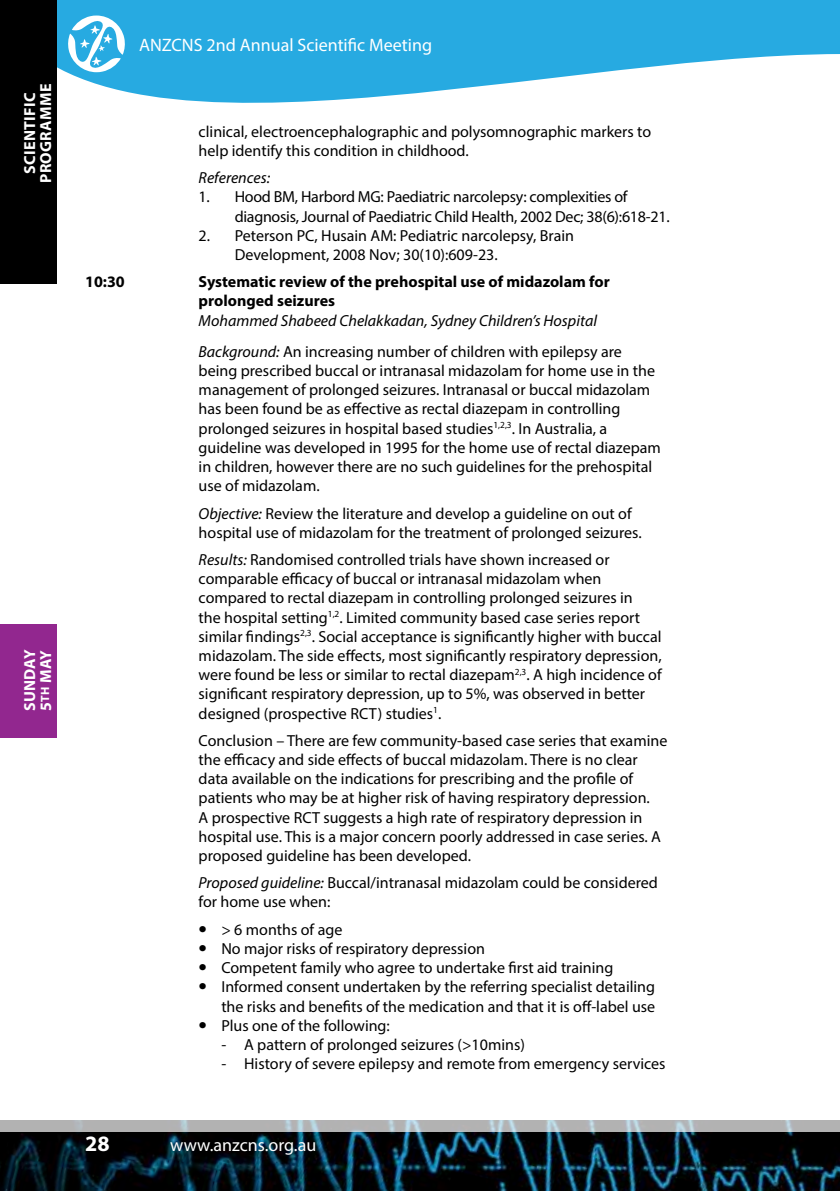
<style>
.page{position:relative;width:840px;height:1191px;background:#fff}
.page>*{position:absolute;margin:0;border:0;box-sizing:border-box;transform-origin:0 0}
.t1{font:700 22px "Myriad Pro";color:#fff}
.t2{font:18px "Myriad Pro";color:#fff}
.t3{font:16px/19.2px "Myriad Pro";color:#000}
.t4{font:italic 16px/31.2px "Myriad Pro";color:#000}
.t5{font:700 16px/19.2px "Myriad Pro";color:#000}
.t6{font:700 16px/16px "Myriad Pro";letter-spacing:.02em;color:#fff}
.s1{font-size:12px}
.s2{font-style:normal}
.s3{font-style:italic}
.s4{font-size:30px}
</style>
<div class="page">
<svg style="left:57px;top:0;width:782px;height:103px;fill:#27aae1"></svg>
<svg style="left:67px;top:16px;width:58px;height:56px"></svg>
<img style="left:0;top:1132px;width:839px;height:59px">
<svg style="left:0;top:1120px;width:839px;height:12px;background:#b3b5b7"></svg>
<div style="left:0;top:624px;width:57px;height:113px;background:#92278f"></div>
<div style="left:0;top:0;width:57px;height:283px;background:#000"></div>
<p class="t6" style="left:21px;top:183px;width:101px;text-align:center;rotate:-90deg">Scientific<br>Programme</p>
<p class="t6" style="left:21px;top:711px;width:63px;rotate:-90deg">sunday<br>5<span class="s1">th</span> may</p>
<p class="t2" style="left:139px;top:34px;width:294px">ANZCNS 2nd Annual Scientific Meeting</p>
<p class="t3" style="left:198px;top:122px;width:454px">clinical, electroencephalographic and polysomnographic markers to help identify this condition in childhood.</p>
<p class="t4" style="left:198px;top:162px;width:73px">References:</p>
<p class="t3" style="left:234px;top:187px;width:436px;text-indent:-36px">1. Hood BM, Harbord MG: Paediatric narcolepsy: complexities of diagnosis, Journal of Paediatric Child Health, 2002 Dec; 38(6):618-21.</p>
<p class="t3" style="left:234px;top:226px;width:341px;text-indent:-36px">2. Peterson PC, Husain AM: Pediatric narcolepsy, Brain<br>Development, 2008 Nov; 30(10):609-23.</p>
<p class="t5" style="left:85px;top:272px;width:82px">10:30 S</p>
<p class="t5" style="left:198px;top:272px;width:412px;text-indent:8px">ystematic review of the prehospital use of midazolam for prolonged seizures</p>
<p class="t4" style="left:198px;top:304px;width:424px">Mohammed Shabeed Chelakkadan, Sydney Children’s Hospital<br>Background: <span class="s2">An increasing number of children with epilepsy are</span></p>
<p class="t3" style="left:198px;top:361px;width:463px">being prescribed buccal or intranasal midazolam for home use in the management of prolonged seizures. Intranasal or buccal midazolam has been found be as effective as rectal diazepam in controlling prolonged seizures in hospital based studies<sup>1,2,3</sup>. In Australia, a guideline was developed in 1995 for the home use of rectal diazepam in children, however there are no such guidelines for the prehospital use of midazolam.</p>
<p class="t3" style="left:198px;top:503px;width:444px"><span class="s3">Objective:</span> Review the literature and develop a guideline on out of hospital use of midazolam for the treatment of prolonged seizures.</p>
<p class="t3" style="left:198px;top:550px;width:464px"><span class="s3">Results:</span> Randomised controlled trials have shown increased or comparable efficacy of buccal or intranasal midazolam when compared to rectal diazepam in controlling prolonged seizures in<br>the hospital setting<sup>1,2</sup>. Limited community based case series report similar findings<sup>2,3</sup>. Social acceptance is significantly higher with buccal midazolam. The side effects, most significantly respiratory depression, were found be less or similar to rectal diazepam<sup>2,3</sup>. A high incidence of significant respiratory depression, up to 5%, was observed in better designed (prospective RCT) studies<sup>1</sup>.</p>
<p class="t3" style="left:198px;top:730px;width:470px">Conclusion – There are few community-based case series that examine the efficacy and side effects of buccal midazolam. There is no clear data available on the indications for prescribing and the profile of patients who may be at higher risk of having respiratory depression.<br>A prospective RCT suggests a high rate of respiratory depression in hospital use. This is a major concern poorly addressed in case series. A proposed guideline has been developed.</p>
<p class="t3" style="left:198px;top:873px;width:460px"><span class="s3">Proposed guideline:</span> Buccal/intranasal midazolam could be considered for home use when:</p>
<p class="t3" style="left:198px;top:919px;width:145px"><span class="s4">•</span> &gt; 6 months of age</p>
<p class="t3" style="left:198px;top:938px;width:288px"><span class="s4">•</span> No major risks of respiratory depression</p>
<p class="t3" style="left:198px;top:958px;width:416px"><span class="s4">•</span> Competent family who agree to undertake first aid training</p>
<p class="t3" style="left:198px;top:977px;width:458px;text-align:right"><span class="s4">•</span> Informed consent undertaken by the referring specialist detailing the risks and benefits of the medication and that it is off-label use</p>
<p class="t3" style="left:198px;top:1015px;width:193px"><span class="s4">•</span> Plus one of the following:</p>
<p class="t3" style="left:221px;top:1034px;width:305px">- A pattern of prolonged seizures (&gt;10mins)</p>
<p class="t3" style="left:221px;top:1054px;width:445px">- History of severe epilepsy and remote from emergency services</p>
<h1 class="t1" style="left:85px;top:1129px;width:26px">28</h1>
<p class="t2" style="left:170px;top:1134px;width:147px">www.anzcns.org.au</p>
</div>
